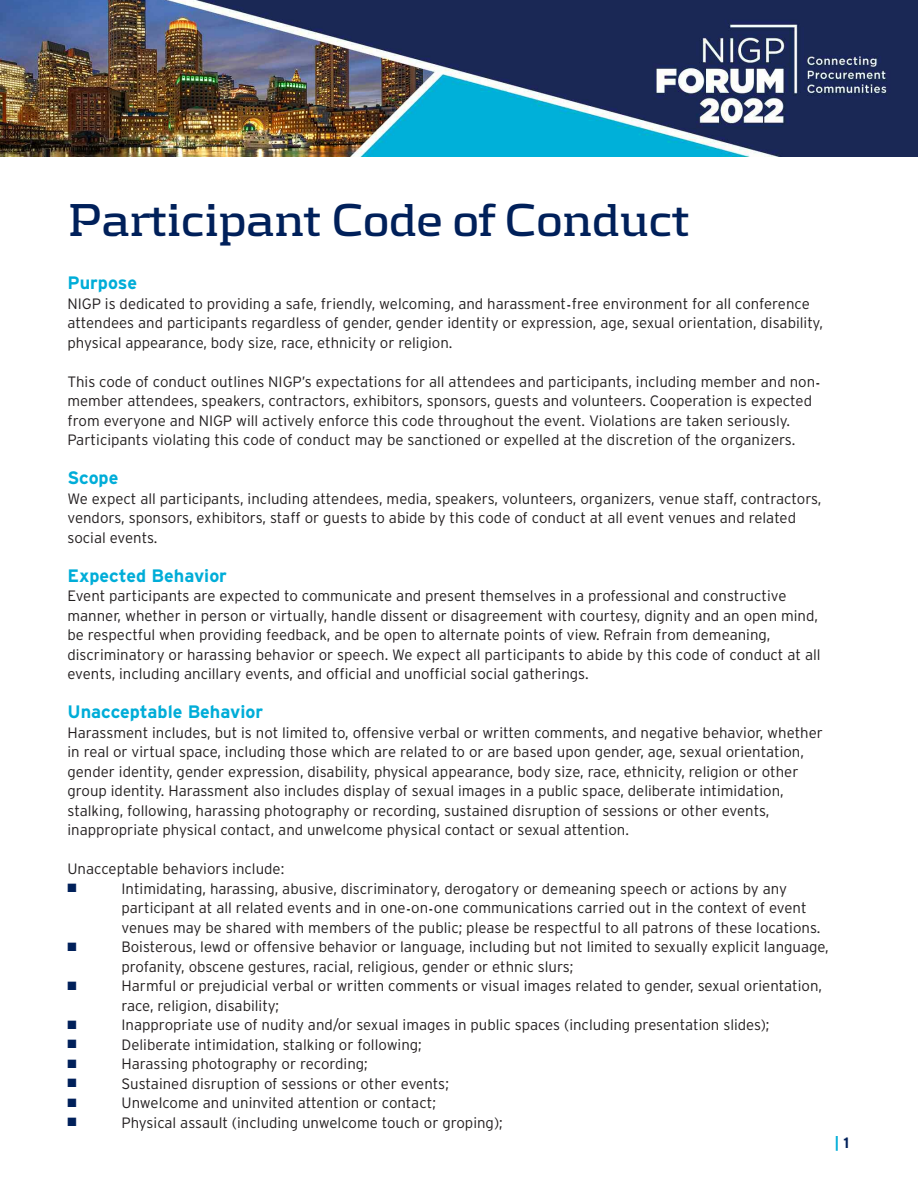
<style>
.page{position:relative;width:918px;height:1188px;background:#fff}
.page>*{position:absolute;margin:0;border:0;box-sizing:border-box;transform-origin:0 0}
.t1{font:700 48px "Kontrapunkt";letter-spacing:-.015em;color:#00205a}
.t2{font:700 18px "Interstate";color:#00add8}
.t3{font:300 15px/19.5px "Interstate";color:#231f20}
.t4{font:700 15px "Interstate";color:#00add8}
.t5{font:12px "Zapf Dingbats ITC";color:#00205a}
.s1{font-family:"Didot";font-weight:700}
.s2{color:#00205a}
</style>
<div class="page">
<img style="left:0;top:0;width:918px;height:156px">
<h1 class="t1" style="left:67px;top:204px;width:624px">Participant Code of Conduct</h1>
<p class="t2" style="left:68px;top:273px;width:71px">Purpose</p>
<p class="t3" style="left:67px;top:294px;width:757px">NIGP is dedicated to providing a safe, friendly, welcoming, and harassment<span class="s1">‐</span>free environment for all conference attendees and participants regardless of gender, gender identity or expression, age, sexual orientation, disability, physical appearance, body size, race, ethnicity or religion.</p>
<p class="t3" style="left:67px;top:372px;width:755px">This code of conduct outlines NIGP’s expectations for all attendees and participants, including member and non<span class="s1">‐ </span>member attendees, speakers, contractors, exhibitors, sponsors, guests and volunteers. Cooperation is expected from everyone and NIGP will actively enforce this code throughout the event. Violations are taken seriously.<br>Participants violating this code of conduct may be sanctioned or expelled at the discretion of the organizers.</p>
<p class="t2" style="left:68px;top:468px;width:52px">Scope</p>
<p class="t3" style="left:67px;top:489px;width:756px">We expect all participants, including attendees, media, speakers, volunteers, organizers, venue staff, contractors, vendors, sponsors, exhibitors, staff or guests to abide by this code of conduct at all event venues and related social events.</p>
<p class="t2" style="left:68px;top:565px;width:161px">Expected Behavior</p>
<p class="t3" style="left:67px;top:587px;width:755px">Event participants are expected to communicate and present themselves in a professional and constructive manner, whether in person or virtually, handle dissent or disagreement with courtesy, dignity and an open mind, be respectful when providing feedback, and be open to alternate points of view. Refrain from demeaning, discriminatory or harassing behavior or speech. We expect all participants to abide by this code of conduct at all events, including ancillary events, and official and unofficial social gatherings.</p>
<p class="t2" style="left:68px;top:702px;width:197px">Unacceptable Behavior</p>
<p class="t3" style="left:67px;top:723px;width:757px">Harassment includes, but is not limited to, offensive verbal or written comments, and negative behavior, whether in real or virtual space, including those which are related to or are based upon gender, age, sexual orientation, gender identity, gender expression, disability, physical appearance, body size, race, ethnicity, religion or other group identity. Harassment also includes display of sexual images in a public space, deliberate intimidation, stalking, following, harassing photography or recording, sustained disruption of sessions or other events, inappropriate physical contact, and unwelcome physical contact or sexual attention.</p>
<p class="t3" style="left:67px;top:860px;width:218px">Unacceptable behaviors include:</p>
<p class="t5" style="left:68px;top:881px;width:11px">■</p>
<p class="t3" style="left:121px;top:879px;width:701px">Intimidating, harassing, abusive, discriminatory, derogatory or demeaning speech or actions by any participant at all related events and in one<span class="s1">‐</span>on<span class="s1">‐</span>one communications carried out in the context of event venues may be shared with members of the public; please be respectful to all patrons of these locations.</p>
<p class="t5" style="left:68px;top:940px;width:11px">■</p>
<p class="t3" style="left:121px;top:938px;width:709px">Boisterous, lewd or offensive behavior or language, including but not limited to sexually explicit language, profanity, obscene gestures, racial, religious, gender or ethnic slurs;</p>
<p class="t5" style="left:68px;top:979px;width:11px">■</p>
<p class="t3" style="left:121px;top:977px;width:702px">Harmful or prejudicial verbal or written comments or visual images related to gender, sexual orientation, race, religion, disability;</p>
<p class="t5" style="left:68px;top:1018px;width:11px">■</p>
<p class="t3" style="left:122px;top:1016px;width:650px">Inappropriate use of nudity and/or sexual images in public spaces (including presentation slides);</p>
<p class="t5" style="left:68px;top:1037px;width:11px">■</p>
<p class="t3" style="left:122px;top:1035px;width:302px">Deliberate intimidation, stalking or following;</p>
<p class="t5" style="left:68px;top:1057px;width:11px">■</p>
<p class="t3" style="left:122px;top:1055px;width:248px">Harassing photography or recording;</p>
<p class="t5" style="left:68px;top:1076px;width:11px">■</p>
<p class="t3" style="left:122px;top:1074px;width:329px">Sustained disruption of sessions or other events;</p>
<p class="t5" style="left:68px;top:1096px;width:11px">■</p>
<p class="t3" style="left:122px;top:1094px;width:316px">Unwelcome and uninvited attention or contact;</p>
<p class="t5" style="left:68px;top:1115px;width:11px">■</p>
<p class="t3" style="left:122px;top:1113px;width:383px">Physical assault (including unwelcome touch or groping);</p>
<p class="t4" style="left:835px;top:1134px;width:16px">| <span class="s2">1</span></p>
</div>
